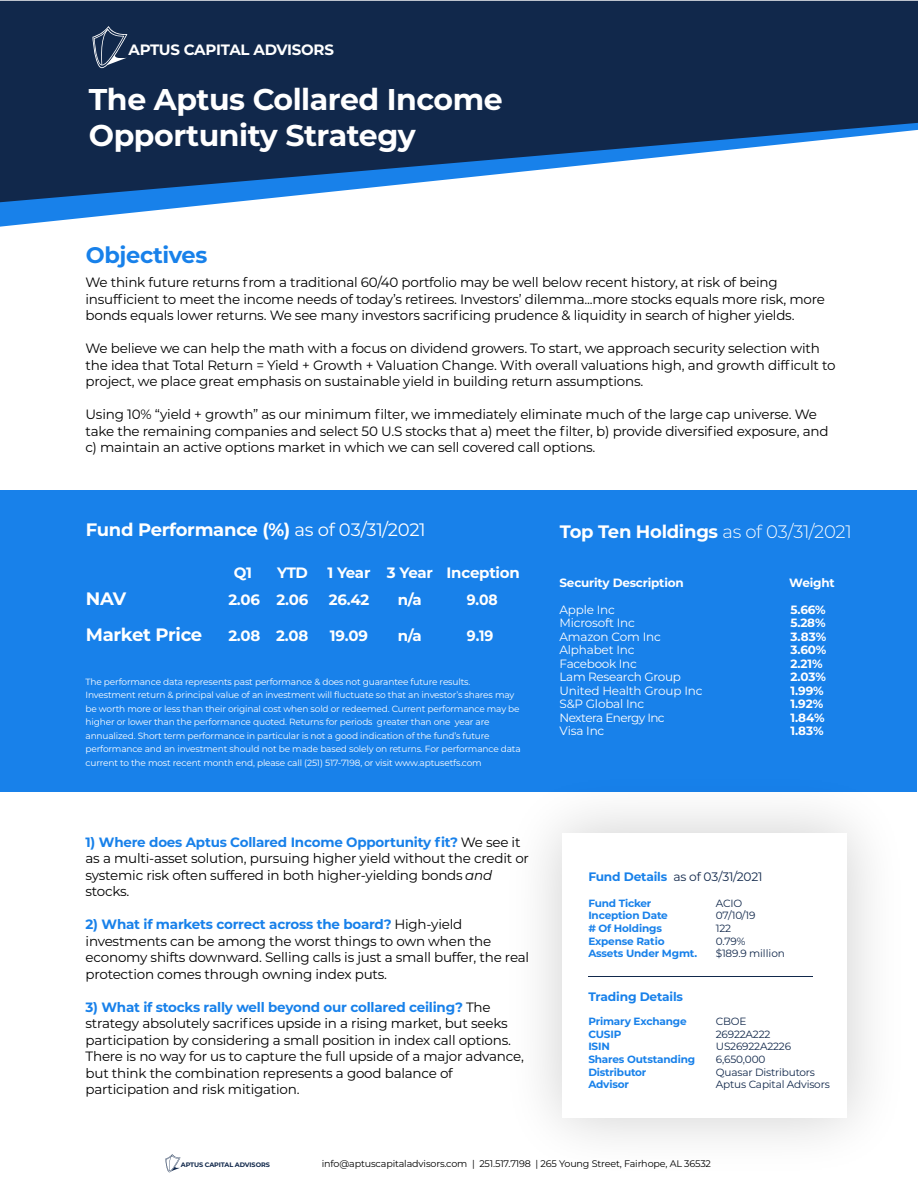
<style>
.page{position:relative;width:918px;height:1188px;background:#fff}
.page>*{position:absolute;margin:0;border:0;box-sizing:border-box;transform-origin:0 0}
.t1{font:700 30px/36px "Montserrat";letter-spacing:-.015em;color:#fff}
.t2{font:700 22.5px "Montserrat";letter-spacing:-.015em;color:#1881ea}
.t3{font:700 18px "Montserrat";letter-spacing:-.015em;color:#fff}
.t4{font:700 15px "Montserrat";letter-spacing:-.015em;color:#fff}
.t5{font:700 15px "Montserrat";letter-spacing:-.015em;color:#fff;scale:.93 1}
.t6{font:13.5px/16.5px "Montserrat";letter-spacing:-.015em;color:#000}
.t7{font:12.3px "Montserrat";letter-spacing:-.015em;color:#11284b}
.t8{font:700 12.3px "Montserrat";letter-spacing:-.015em;color:#1881ea}
.t9{font:12px/13.5px "Montserrat";letter-spacing:-.015em;color:#fff}
.t10{font:700 12px/13.5px "Montserrat";letter-spacing:-.015em;color:#fff}
.t11{font:700 10.5px/12.6px "Montserrat";letter-spacing:-.015em;color:#1881ea}
.t12{font:10.5px/12.6px "Montserrat";letter-spacing:-.015em;color:#11284b}
.t13{font:9.6px "Montserrat";letter-spacing:-.015em;color:#000}
.t14{font:9px/13.5px "Montserrat";letter-spacing:-.015em;color:#fff}
.t15{font:700 6.45px "Montserrat";letter-spacing:-.015em;color:#11284b}
.s1{font-weight:400}
.s2{font-weight:300}
.s3{font-weight:700;color:#1881ea}
.s4{font-style:italic}
</style>
<div class="page">
<div style="left:0;top:490px;width:916px;height:302px;background:#1881ea"></div>
<img style="left:541px;top:752px;width:376px;height:387px">
<div style="left:562px;top:833px;width:286px;height:285px;background:#fff"></div>
<svg style="left:0;top:202px;width:233px;height:25px"></svg>
<svg style="left:0;top:1px;width:918px;height:201px;background:#314a6d"></svg>
<svg style="left:92px;top:26px;width:35px;height:42px"></svg>
<hr style="left:588px;top:976px;width:225px;height:1px;background:#11284b">
<svg style="left:165px;top:1154px;width:15px;height:18px"></svg>
<p class="t4" style="left:128px;top:39px;width:207px">APTUS CAPITAL ADVISORS</p>
<h1 class="t1" style="left:89px;top:80px;width:415px">The Aptus Collared Income<br>Opportunity Strategy</h1>
<h2 class="t2" style="left:86px;top:239px;width:123px">Objectives</h2>
<p class="t6" style="left:86px;top:274px;width:741px">We think future returns from a traditional 60/40 portfolio may be well below recent history, at risk of being insufficient to meet the income needs of today’s retirees. Investors’ dilemma...more stocks equals more risk, more bonds equals lower returns. We see many investors sacrificing prudence &amp; liquidity in search of higher yields.</p>
<p class="t6" style="left:86px;top:340px;width:752px">We believe we can help the math with a focus on dividend growers. To start, we approach security selection with the idea that Total Return = Yield + Growth + Valuation Change. With overall valuations high, and growth difficult to project, we place great emphasis on sustainable yield in building return assumptions.</p>
<p class="t6" style="left:86px;top:406px;width:745px">Using 10% “yield + growth” as our minimum filter, we immediately eliminate much of the large cap universe. We take the remaining companies and select 50 U.S stocks that a) meet the filter, b) provide diversified exposure, and c) maintain an active options market in which we can sell covered call options.</p>
<h3 class="t3" style="left:86px;top:517px;width:341px">Fund Performance (%) <span class="s1">as of 03/31/2021</span></h3>
<h3 class="t3" style="left:560px;top:518px;width:293px">Top Ten Holdings <span class="s2">as of 03/31/2021</span></h3>
<p class="t4" style="left:234px;top:562px;width:20px">Q1</p>
<p class="t4" style="left:277px;top:562px;width:32px">YTD</p>
<p class="t4" style="left:327px;top:562px;width:194px">1 Year 3 Year Inception</p>
<h3 class="t3" style="left:86px;top:586px;width:42px">NAV</h3>
<p class="t4" style="left:228px;top:589px;width:81px">2.06 2.06</p>
<p class="t4" style="left:329px;top:589px;width:42px">26.42</p>
<p class="t5" style="left:467px;top:589px;width:35px">9.08</p>
<p class="t4" style="left:228px;top:625px;width:82px">2.08 2.08</p>
<p class="t4" style="left:330px;top:625px;width:40px">19.09</p>
<p class="t10" style="left:560px;top:575px;width:126px">Security Description</p>
<p class="t10" style="left:789px;top:575px;width:47px">Weight</p>
<p class="t9" style="left:560px;top:602px;width:144px">Apple Inc<br>Microsoft Inc<br>Amazon Com Inc<br>Alphabet Inc<br>Facebook Inc<br>Lam Research Group<br>United Health Group Inc<br>S&amp;P Global Inc<br>Nextera Energy Inc<br>Visa Inc</p>
<p class="t10" style="left:791px;top:602px;width:37px">5.66%<br>5.28%<br>3.83%<br>3.60%<br>2.21%<br>2.03%<br>1.99%<br>1.92%<br>1.84%<br>1.83%</p>
<p class="t4" style="left:398px;top:589px;width:26px">n/a</p>
<h3 class="t3" style="left:86px;top:622px;width:118px">Market Price</h3>
<p class="t4" style="left:398px;top:625px;width:26px">n/a</p>
<p class="t5" style="left:467px;top:625px;width:30px">9.19</p>
<p class="t14" style="left:86px;top:675px;width:437px">The performance data represents past performance &amp; does not guarantee future results.<br>Investment return &amp; principal value of an investment will fluctuate so that an investor’s shares may be worth more or less than their original cost when sold or redeemed. Current performance may be higher or lower than the performance quoted. Returns for periods greater than one year are annualized. Short term performance in particular is not a good indication of the fund’s future performance and an investment should not be made based solely on returns. For performance data current to the most recent month end, please call (251) 517-7198, or visit www.aptusetfs.com</p>
<p class="t6" style="left:86px;top:833px;width:445px"><span class="s3">1) Where does Aptus Collared Income Opportunity fit?</span> We see it as a multi-asset solution, pursuing higher yield without the credit or systemic risk often suffered in both higher-yielding bonds <span class="s4">and </span>stocks.</p>
<p class="t6" style="left:86px;top:916px;width:445px"><span class="s3">2) What if markets correct across the board?</span> High-yield investments can be among the worst things to own when the economy shifts downward. Selling calls is just a small buffer, the real protection comes through owning index puts.</p>
<p class="t6" style="left:86px;top:998px;width:440px"><span class="s3">3) What if stocks rally well beyond our collared ceiling?</span> The strategy absolutely sacrifices upside in a rising market, but seeks participation by considering a small position in index call options.<br>There is no way for us to capture the full upside of a major advance, but think the combination represents a good balance of participation and risk mitigation.</p>
<p class="t7" style="left:588px;top:868px;width:176px"><span class="s3">Fund Details</span> as of 03/31/2021</p>
<p class="t11" style="left:588px;top:896px;width:110px">Fund Ticker<br>Inception Date<br># Of Holdings<br>Expense Ratio<br>Assets Under Mgmt.</p>
<p class="t8" style="left:588px;top:988px;width:96px">Trading Details</p>
<p class="t11" style="left:588px;top:1015px;width:108px">Primary Exchange<br>CUSIP<br>ISIN<br>Shares Outstanding<br>Distributor<br>Advisor</p>
<p class="t12" style="left:716px;top:896px;width:71px">ACIO<br>07/10/19<br>122<br>0.79%<br>$189.9 million</p>
<p class="t12" style="left:716px;top:1015px;width:115px">CBOE<br>26922A222<br>US26922A2226<br>6,650,000<br>Quasar Distributors<br>Aptus Capital Advisors</p>
<p class="t15" style="left:181px;top:1160px;width:90px">APTUS CAPITAL ADVISORS</p>
<p class="t13" style="left:322px;top:1157px;width:391px">info@aptuscapitaladvisors.com | 251.517.7198 | 265 Young Street, Fairhope, AL 36532</p>
</div>
